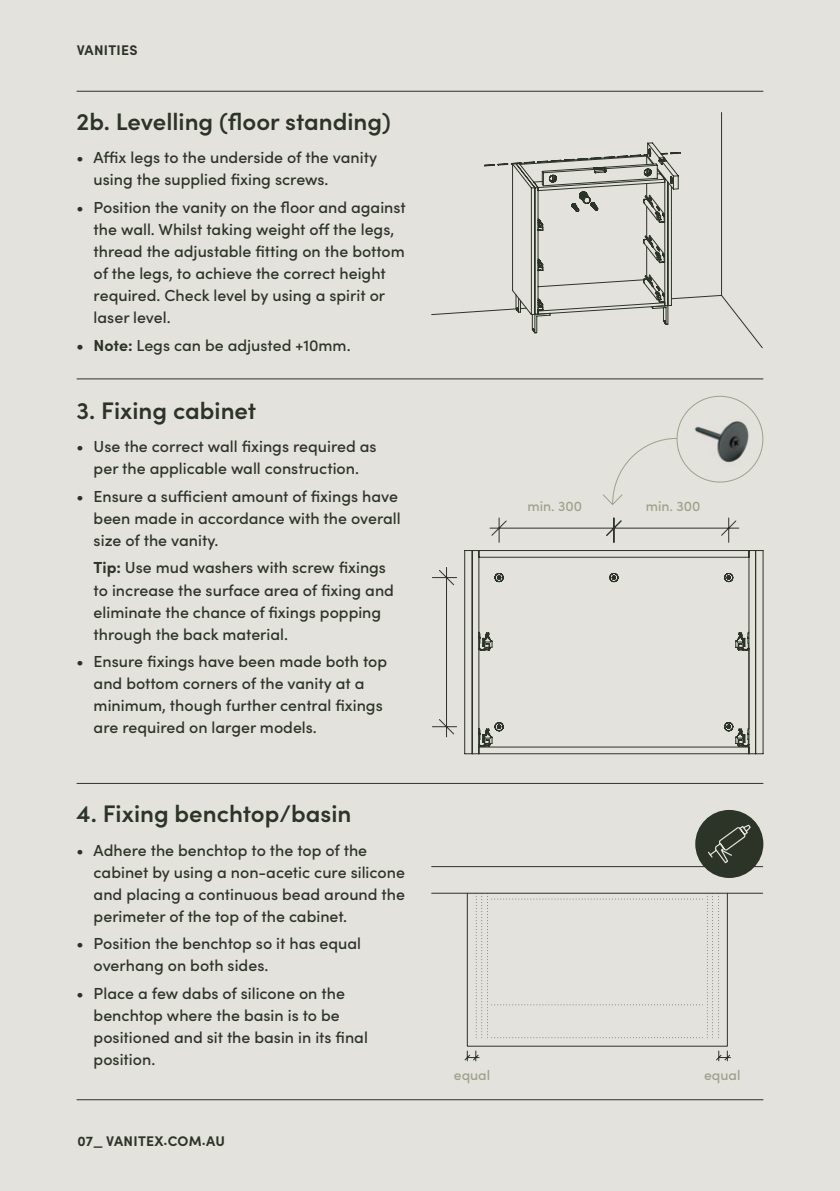
<style>
.page{position:relative;width:840px;height:1191px;background:#fff}
.page>*{position:absolute;margin:0;border:0;box-sizing:border-box;transform-origin:0 0}
.t1{font:600 24px "Sofia Pro";color:#2c3428}
.t2{font:500 16px/22px "Sofia Pro";color:#2c3428}
.t3{font:700 14px "Sofia Pro";letter-spacing:.02em;color:#2c3428}
.t4{font:500 14px "Sofia Pro";color:#9fa18b}
.s1{font-weight:700}
</style>
<div class="page">
<div style="left:0;top:0;width:839px;height:1191px;background:#e4e2dc"></div>
<hr style="left:77px;top:378px;width:686px;height:1px;background:#2c3428">
<hr style="left:77px;top:91px;width:686px;height:1px;background:#2c3428">
<hr style="left:77px;top:783px;width:686px;height:1px;background:#2c3428">
<hr style="left:77px;top:1099px;width:686px;height:1px;background:#2c3428">
<hr style="left:748px;top:550px;width:1px;height:203px;background:#2c3428">
<hr style="left:478px;top:557px;width:270px;height:1px;background:#2c3428">
<hr style="left:478px;top:550px;width:270px;height:1px;background:#2c3428">
<hr style="left:754px;top:550px;width:1px;height:203px;background:#2c3428">
<hr style="left:762px;top:550px;width:1px;height:203px;background:#2c3428">
<svg style="left:749px;top:550px;width:13px;height:7px"></svg>
<svg style="left:739px;top:631px;width:10px;height:20px"></svg>
<hr style="left:748px;top:648px;width:1px;height:80px;background:#2c3428">
<svg style="left:464px;top:722px;width:298px;height:32px"></svg>
<svg style="left:432px;top:517px;width:307px;height:220px"></svg>
<svg style="left:431px;top:866px;width:331px;height:195px"></svg>
<svg style="left:475px;top:893px;width:243px;height:145px"></svg>
<img style="left:686px;top:412px;width:69px;height:58px">
<svg style="left:603px;top:438px;width:73px;height:67px"></svg>
<svg style="left:431px;top:112px;width:331px;height:236px"></svg>
<svg style="left:484px;top:142px;width:196px;height:191px"></svg>
<div style="left:694px;top:810px;width:69px;height:68px;background:#2c3428;border-radius:50%"></div>
<svg style="left:708px;top:824px;width:43px;height:40px"></svg>
<p class="t3" style="left:77px;top:40px;width:62px">VANITIES</p>
<h1 class="t1" style="left:77px;top:104px;width:315px">2b. Levelling (floor standing)</h1>
<p class="t2" style="left:94px;top:146px;width:285px;text-indent:-17px">• Affix legs to the underside of the vanity using the supplied fixing screws.</p>
<p class="t2" style="left:94px;top:196px;width:313px;text-indent:-17px">• Position the vanity on the floor and against the wall. Whilst taking weight off the legs, thread the adjustable fitting on the bottom of the legs, to achieve the correct height required. Check level by using a spirit or laser level.</p>
<p class="t2" style="left:77px;top:333px;width:275px"><span class="s1">• Note:</span> Legs can be adjusted +10mm.</p>
<h1 class="t1" style="left:77px;top:392px;width:181px">3. Fixing cabinet</h1>
<p class="t2" style="left:77px;top:434px;width:301px;text-align:center">• Use the correct wall fixings required as per the applicable wall construction.</p>
<p class="t2" style="left:94px;top:484px;width:308px;text-indent:-17px">• Ensure a sufficient amount of fixings have been made in accordance with the overall size of the vanity.</p>
<p class="t2" style="left:94px;top:556px;width:302px"><span class="s1">Tip:</span> Use mud washers with screw fixings to increase the surface area of fixing and eliminate the chance of fixings popping through the back material.</p>
<p class="t2" style="left:94px;top:649px;width:295px;text-indent:-17px">• Ensure fixings have been made both top and bottom corners of the vanity at a minimum, though further central fixings are required on larger models.</p>
<h1 class="t1" style="left:77px;top:795px;width:276px">4. Fixing benchtop/basin</h1>
<p class="t2" style="left:94px;top:838px;width:313px;text-indent:-17px">• Adhere the benchtop to the top of the cabinet by using a non-acetic cure silicone and placing a continuous bead around the perimeter of the top of the cabinet.</p>
<p class="t2" style="left:94px;top:931px;width:269px;text-indent:-17px">• Position the benchtop so it has equal overhang on both sides.</p>
<p class="t2" style="left:94px;top:981px;width:275px;text-indent:-17px">• Place a few dabs of silicone on the benchtop where the basin is to be positioned and sit the basin in its final position.</p>
<p class="t3" style="left:77px;top:1130px;width:149px">07_ VANITEX.COM.AU</p>
<p class="t4" style="left:527px;top:495px;width:56px">min. 300</p>
<p class="t4" style="left:645px;top:495px;width:56px">min. 300</p>
<p class="t4" style="left:453px;top:1064px;width:38px">equal</p>
<p class="t4" style="left:703px;top:1064px;width:38px">equal</p>
</div>
